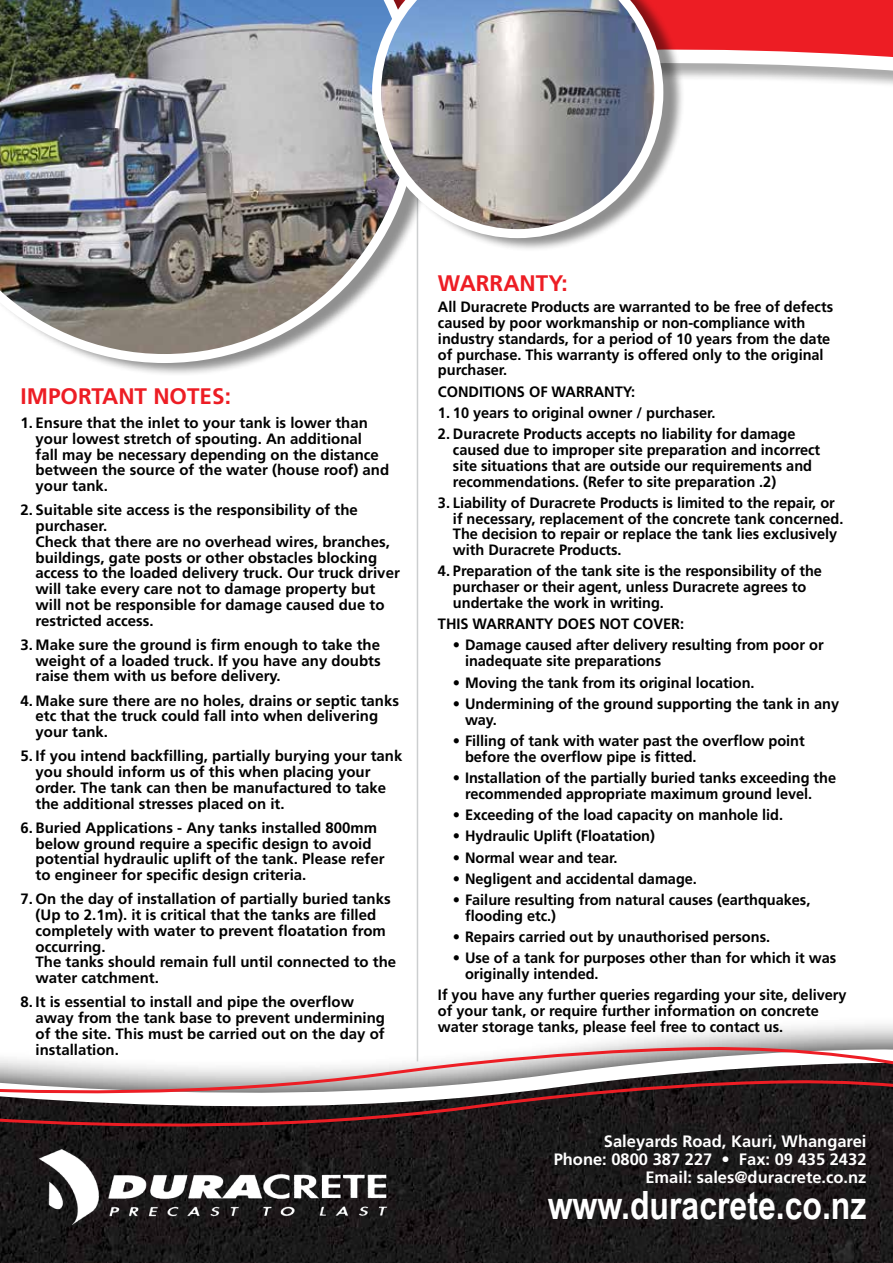
<style>
.page{position:relative;width:893px;height:1263px;background:#fff}
.page>*{position:absolute;margin:0;border:0;box-sizing:border-box;transform-origin:0 0}
.t1{font:700 39px "Arial Narrow";color:#fff}
.t2{font:700 22.5px "Frutiger";color:#ed1d24}
.t3{font:700 16.5px/18px "Frutiger";color:#fff;text-align:right}
.t4{font:700 15px/15.8px "Frutiger";color:#000}
</style>
<div class="page">
<svg style="left:685px;top:0;width:208px;height:85px"></svg>
<div style="left:0;top:1017px;width:893px;height:246px;background:#000;opacity:.77"></div>
<svg style="left:0;top:1044px;width:893px;height:15px"></svg>
<svg style="left:0;top:1059px;width:893px;height:204px"></svg>
<img style="left:30px;top:1141px;width:379px;height:97px">
<hr style="left:417px;top:97px;width:1px;height:964px;background:#cdcfd0">
<div style="left:0;top:0;width:440px;height:377px;background:#000;opacity:.44"></div>
<img style="left:0;top:0;width:418px;height:363px">
<div style="left:377px;top:0;width:308px;height:252px;background:#000;opacity:.44"></div>
<svg style="left:372px;top:0;width:291px;height:238px"></svg>
<h2 class="t2" style="left:21px;top:383px;width:212px">IMPORTANT NOTES:</h2>
<p class="t4" style="left:36px;top:415px;width:355px;text-indent:-15px">1. Ensure that the inlet to your tank is lower than your lowest stretch of spouting. An additional<br>fall may be necessary depending on the distance between the source of the water (house roof) and your tank.</p>
<p class="t4" style="left:36px;top:502px;width:366px;text-indent:-15px">2. Suitable site access is the responsibility of the purchaser.<br>Check that there are no overhead wires, branches, buildings, gate posts or other obstacles blocking access to the loaded delivery truck. Our truck driver will take every care not to damage property but will not be responsible for damage caused due to restricted access.</p>
<p class="t4" style="left:36px;top:637px;width:347px;text-align:justify;text-indent:-15px">3. Make sure the ground is firm enough to take the weight of a loaded truck. If you have any doubts raise them with us before delivery.</p>
<p class="t4" style="left:36px;top:693px;width:365px;text-indent:-15px">4. Make sure there are no holes, drains or septic tanks etc that the truck could fall into when delivering your tank.</p>
<p class="t4" style="left:36px;top:748px;width:368px;text-indent:-15px">5. If you intend backfilling, partially burying your tank you should inform us of this when placing your order. The tank can then be manufactured to take the additional stresses placed on it.</p>
<p class="t4" style="left:36px;top:820px;width:351px;text-indent:-15px">6. Buried Applications - Any tanks installed 800mm below ground require a specific design to avoid potential hydraulic uplift of the tank. Please refer to engineer for specific design criteria.</p>
<p class="t4" style="left:36px;top:891px;width:362px;text-indent:-15px">7. On the day of installation of partially buried tanks (Up to 2.1m). it is critical that the tanks are filled completely with water to prevent floatation from occurring.<br>The tanks should remain full until connected to the water catchment.</p>
<p class="t4" style="left:36px;top:994px;width:351px;text-indent:-15px">8. It is essential to install and pipe the overflow away from the tank base to prevent undermining of the site. This must be carried out on the day of installation.</p>
<h2 class="t2" style="left:438px;top:270px;width:131px">WARRANTY:</h2>
<p class="t4" style="left:438px;top:299px;width:397px">All Duracrete Products are warranted to be free of defects caused by poor workmanship or non-compliance with industry standards, for a period of 10 years from the date of purchase. This warranty is offered only to the original purchaser.</p>
<p class="t4" style="left:438px;top:384px;width:199px">CONDITIONS OF WARRANTY:</p>
<p class="t4" style="left:438px;top:405px;width:279px">1. 10 years to original owner / purchaser.</p>
<p class="t4" style="left:453px;top:426px;width:369px;text-indent:-15px">2. Duracrete Products accepts no liability for damage caused due to improper site preparation and incorrect site situations that are outside our requirements and recommendations. (Refer to site preparation .2)</p>
<p class="t4" style="left:453px;top:495px;width:392px;text-indent:-15px">3. Liability of Duracrete Products is limited to the repair, or if necessary, replacement of the concrete tank concerned.<br>The decision to repair or replace the tank lies exclusively with Duracrete Products.</p>
<p class="t4" style="left:453px;top:563px;width:370px;text-indent:-15px">4. Preparation of the tank site is the responsibility of the purchaser or their agent, unless Duracrete agrees to undertake the work in writing.</p>
<p class="t4" style="left:438px;top:616px;width:248px">THIS WARRANTY DOES NOT COVER:</p>
<p class="t4" style="left:465px;top:637px;width:360px;text-indent:-12px">• Damage caused after delivery resulting from poor or inadequate site preparations</p>
<p class="t4" style="left:453px;top:674px;width:303px">• Moving the tank from its original location.</p>
<p class="t4" style="left:465px;top:696px;width:376px;text-indent:-12px">• Undermining of the ground supporting the tank in any way.</p>
<p class="t4" style="left:465px;top:733px;width:341px;text-indent:-12px">• Filling of tank with water past the overflow point before the overflow pipe is fitted.</p>
<p class="t4" style="left:465px;top:770px;width:373px;text-indent:-12px">• Installation of the partially buried tanks exceeding the recommended appropriate maximum ground level.</p>
<p class="t4" style="left:453px;top:807px;width:332px">• Exceeding of the load capacity on manhole lid.</p>
<p class="t4" style="left:453px;top:828px;width:203px">• Hydraulic Uplift (Floatation)</p>
<p class="t4" style="left:453px;top:849px;width:166px">• Normal wear and tear.</p>
<p class="t4" style="left:453px;top:871px;width:245px">• Negligent and accidental damage.</p>
<p class="t4" style="left:465px;top:892px;width:347px;text-indent:-12px">• Failure resulting from natural causes (earthquakes, flooding etc.)</p>
<p class="t4" style="left:453px;top:929px;width:319px">• Repairs carried out by unauthorised persons.</p>
<p class="t4" style="left:465px;top:950px;width:373px;text-indent:-12px">• Use of a tank for purposes other than for which it was originally intended.</p>
<p class="t4" style="left:438px;top:987px;width:410px">If you have any further queries regarding your site, delivery of your tank, or require further information on concrete water storage tanks, please feel free to contact us.</p>
<p class="t3" style="left:554px;top:1132px;width:314px">Saleyards Road, Kauri, Whangarei<br>Phone: 0800 387 227 • Fax: 09 435 2432<br>Email: sales@duracrete.co.nz</p>
<h1 class="t1" style="left:548px;top:1176px;width:320px">www.duracrete.co.nz</h1>
</div>
